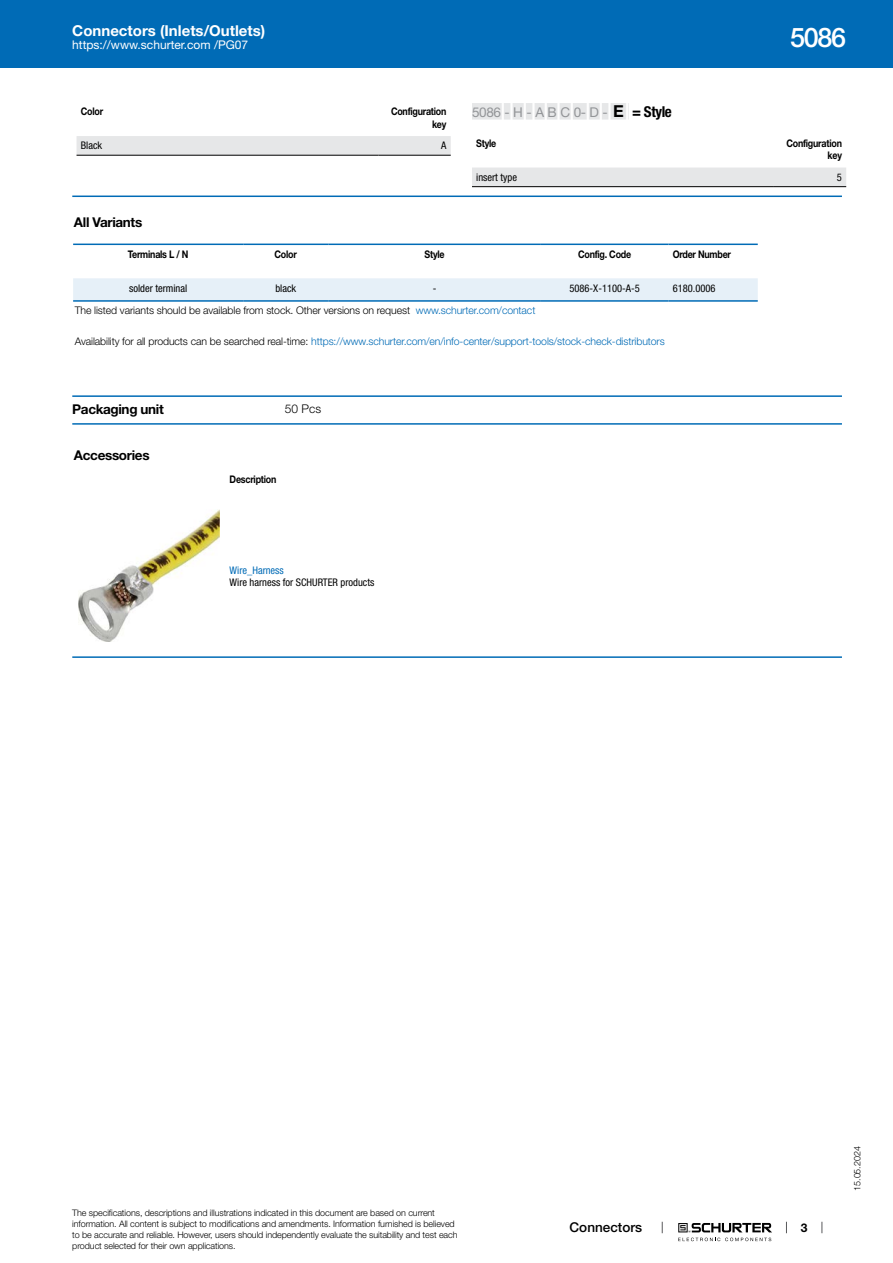
<style>
.page{position:relative;width:893px;height:1263px;background:#fff}
.page>*{position:absolute;margin:0;border:0;box-sizing:border-box;transform-origin:0 0}
.t1{font:500 27px "Helvetica Neue LT";color:#fff}
.t2{font:700 15px "Helvetica Neue LT";color:#fff}
.t3{font:700 13.5px "Helvetica Neue LT";letter-spacing:-.025em;color:#000}
.t4{font:13.5px "Helvetica Neue LT";color:#939598}
.t5{font:500 13.5px "Helvetica Neue LT";color:#000}
.t6{font:12px "Helvetica Neue LT";color:#fff}
.t7{font:300 12px "Helvetica Neue LT";color:#000}
.t8{font:700 12px "Helvetica Neue LT";color:#000}
.t9{font:300 10.5px "Helvetica Neue LT";letter-spacing:-.01em;color:#006bb6}
.t10{font:700 10.5px/12.6px "Helvetica Neue LT";letter-spacing:-.025em;color:#000;text-align:right;scale:.85 1}
.t11{font:condensed 10.5px "Helvetica Neue LT";color:#000}
.t12{font:300 10.5px "Helvetica Neue LT";letter-spacing:-.01em;color:#000}
.t13{font:condensed 10.5px "Helvetica Neue LT";color:#006bb6}
.t14{font:300 9px/10.8px "Helvetica Neue LT";letter-spacing:-.01em;color:#000}
.s1{font-weight:700;font-size:19.5px;color:#fff}
.s2{font-weight:700;font-size:16.5px;color:#000}
.s3{font-family:"Helvetica Neue LT Std";font-weight:700;font-stretch:condensed;font-size:15px;color:#000}
.s4{color:#006bb6}
.s5{color:#000}
</style>
<div class="page">
<svg style="left:678px;top:1223px;width:94px;height:18px"></svg>
<div style="left:0;top:0;width:893px;height:68px;background:#006bb6"></div>
<div style="left:77px;top:136px;width:374px;height:19px;background:#e6e7e8"></div>
<hr style="left:77px;top:155px;width:301px;height:1px;background:#000">
<hr style="left:378px;top:155px;width:73px;height:1px;background:#000">
<div style="left:472px;top:103px;width:157px;height:17px;background:#e6e7e8"></div>
<div style="left:472px;top:167px;width:374px;height:19px;background:#e6e7e8"></div>
<hr style="left:472px;top:186px;width:302px;height:1px;background:#000">
<hr style="left:774px;top:186px;width:72px;height:1px;background:#000">
<hr style="left:72px;top:196px;width:770px;height:1px;background:#006bb6">
<svg style="left:73px;top:245px;width:685px;height:1px"></svg>
<div style="left:73px;top:278px;width:685px;height:22px;background:#e6f0f8"></div>
<hr style="left:73px;top:244px;width:170px;height:1px;background:#006bb6">
<hr style="left:243px;top:244px;width:85px;height:1px;background:#006bb6">
<hr style="left:328px;top:244px;width:213px;height:1px;background:#006bb6">
<hr style="left:541px;top:244px;width:127px;height:1px;background:#006bb6">
<hr style="left:668px;top:244px;width:90px;height:1px;background:#006bb6">
<hr style="left:73px;top:300px;width:170px;height:2px;background:#006bb6">
<hr style="left:243px;top:300px;width:85px;height:2px;background:#006bb6">
<hr style="left:328px;top:300px;width:213px;height:2px;background:#006bb6">
<hr style="left:541px;top:300px;width:127px;height:2px;background:#006bb6">
<hr style="left:668px;top:300px;width:90px;height:2px;background:#006bb6">
<hr style="left:72px;top:395px;width:770px;height:2px;background:#006bb6">
<hr style="left:72px;top:423px;width:770px;height:2px;background:#006bb6">
<img style="left:78px;top:510px;width:141px;height:132px">
<hr style="left:72px;top:656px;width:770px;height:2px;background:#006bb6">
<h2 class="t2" style="left:72px;top:21px;width:195px">Connectors (Inlets/Outlets)</h2>
<h3 class="t6" style="left:72px;top:38px;width:178px">https://www.schurter.com /PG07</h3>
<p class="t10" style="left:81px;top:105px;width:28px">Color</p>
<p class="t10" style="left:391px;top:105px;width:67px">Configuration key</p>
<p class="t11" style="left:81px;top:140px;width:23px">Black</p>
<p class="t11" style="left:441px;top:140px;width:7px">A</p>
<h1 class="t1" style="left:790px;top:21px;width:57px">5086</h1>
<h3 class="t4" style="left:472px;top:104px;width:201px">5086<span class="s1">|</span>-<span class="s1">|</span>H<span class="s1">|</span>-<span class="s1">|</span>A<span class="s1">|</span>B<span class="s1">|</span>C<span class="s1">|</span>0-<span class="s1">|</span>D<span class="s1">|</span>-<span class="s1">|</span><span class="s2">E</span><span class="s1">|</span> <span class="s3">= Style</span></h3>
<p class="t10" style="left:476px;top:137px;width:25px">Style</p>
<p class="t10" style="left:786px;top:137px;width:67px">Configuration key</p>
<p class="t11" style="left:476px;top:171px;width:42px">insert type</p>
<p class="t11" style="left:837px;top:171px;width:7px">5</p>
<h3 class="t3" style="left:74px;top:214px;width:70px">All Variants</h3>
<p class="t10" style="left:128px;top:247px;width:73px">Terminals L / N</p>
<p class="t10" style="left:275px;top:247px;width:28px">Color</p>
<p class="t10" style="left:424px;top:247px;width:25px">Style</p>
<p class="t10" style="left:578px;top:247px;width:64px">Config. Code</p>
<p class="t10" style="left:673px;top:247px;width:70px">Order Number</p>
<p class="t11" style="left:129px;top:282px;width:60px">solder terminal</p>
<p class="t11" style="left:275px;top:282px;width:22px">black</p>
<p class="t11" style="left:433px;top:282px;width:5px">-</p>
<p class="t11" style="left:569px;top:282px;width:72px">5086-X-1100-A-5</p>
<p class="t11" style="left:673px;top:282px;width:44px">6180.0006</p>
<p class="t12" style="left:75px;top:304px;width:462px">The listed variants should be available from stock. Other versions on request <span class="s4">www.schurter.com/contact</span></p>
<p class="t9" style="left:75px;top:334px;width:591px"><span class="s5">Availability for all products can be searched real-time:</span> https://www.schurter.com/en/info-center/support-tools/stock-check-distributors</p>
<h3 class="t3" style="left:72px;top:401px;width:93px">Packaging unit</h3>
<h3 class="t7" style="left:285px;top:402px;width:38px">50 Pcs</h3>
<h3 class="t3" style="left:74px;top:447px;width:77px">Accessories</h3>
<p class="t10" style="left:230px;top:473px;width:57px">Description</p>
<p class="t13" style="left:230px;top:564px;width:56px">Wire_Harness</p>
<p class="t11" style="left:230px;top:576px;width:146px">Wire harness for SCHURTER products</p>
<p class="t14" style="left:72px;top:1207px;width:387px">The specifications, descriptions and illustrations indicated in this document are based on current information. All content is subject to modifications and amendments. Information furnished is believed to be accurate and reliable. However, users should independently evaluate the suitability and test each product selected for their own applications.</p>
<h3 class="t5" style="left:570px;top:1219px;width:74px">Connectors</h3>
<h3 class="t8" style="left:801px;top:1220px;width:8px">3</h3>
<p class="t14" style="left:852px;top:1191px;width:46px;rotate:-90deg">15.05.2024</p>
</div>
